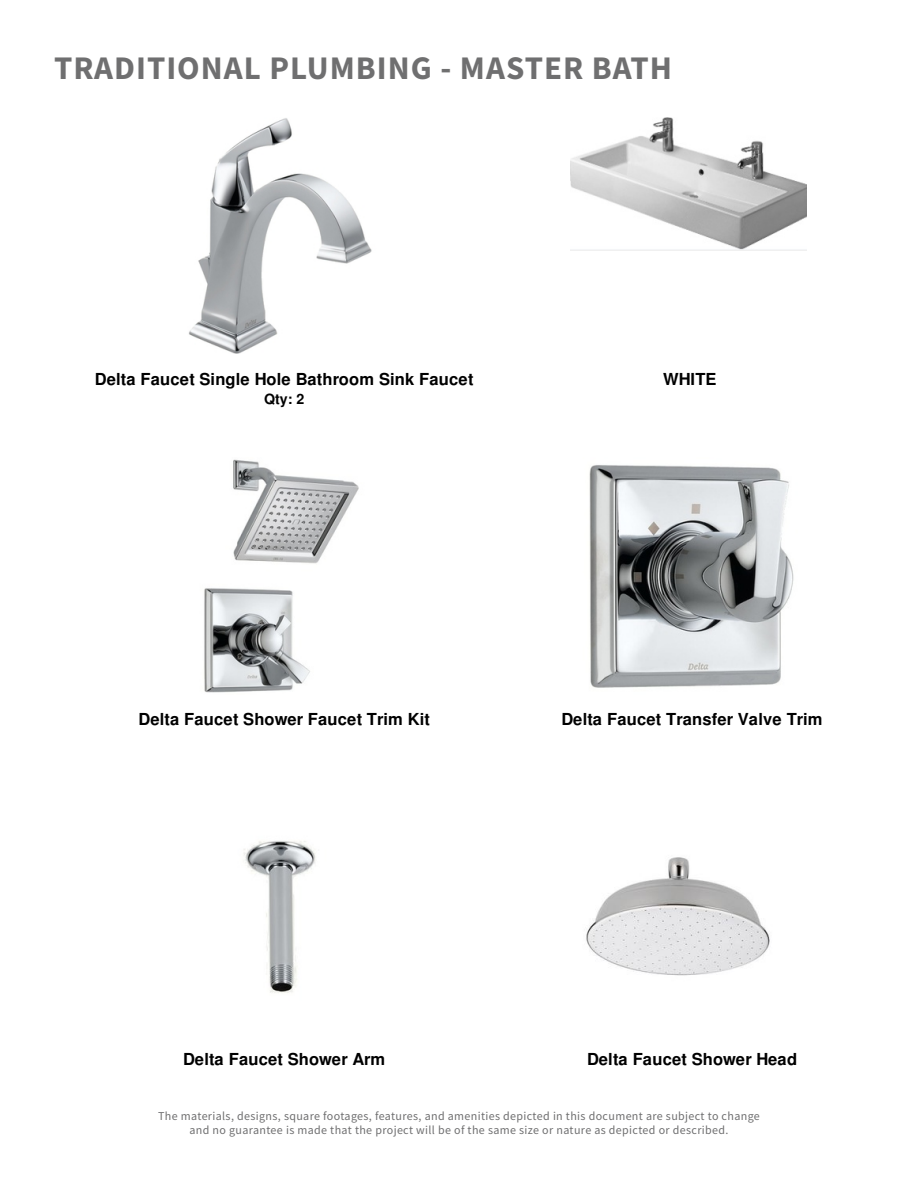
<style>
.page{position:relative;width:918px;height:1188px;background:#fff}
.page>*{position:absolute;margin:0;border:0;box-sizing:border-box;transform-origin:0 0}
.t1{font:700 33px "Source Sans Pro";letter-spacing:.03em;color:#6f6f70}
.t2{font:700 16.5px "Nimbus San L";letter-spacing:.01em;color:#000}
.t3{font:700 14.1px "Nimbus San L";color:#000}
.t4{font:12px/14.4px "Source Sans Pro";letter-spacing:.03em;color:#6f6f70;text-align:center}
</style>
<div class="page">
<img style="left:189px;top:118px;width:183px;height:236px">
<img style="left:570px;top:118px;width:236px;height:133px">
<img style="left:204px;top:459px;width:155px;height:234px">
<img style="left:589px;top:465px;width:205px;height:223px">
<img style="left:243px;top:841px;width:73px;height:152px">
<img style="left:586px;top:857px;width:184px;height:119px">
<p class="t1" style="left:54px;top:45px;width:619px">TRADITIONAL PLUMBING - MASTER BATH</p>
<p class="t2" style="left:95px;top:372px;width:380px">Delta Faucet Single Hole Bathroom Sink Faucet</p>
<p class="t3" style="left:264px;top:393px;width:42px">Qty: 2</p>
<p class="t2" style="left:663px;top:372px;width:55px">WHITE</p>
<p class="t2" style="left:139px;top:713px;width:293px">Delta Faucet Shower Faucet Trim Kit</p>
<p class="t2" style="left:561px;top:713px;width:263px">Delta Faucet Transfer Valve Trim</p>
<p class="t2" style="left:183px;top:1053px;width:204px">Delta Faucet Shower Arm</p>
<p class="t2" style="left:587px;top:1053px;width:212px">Delta Faucet Shower Head</p>
<p class="t4" style="left:158px;top:1108px;width:603px">The materials, designs, square footages, features, and amenities depicted in this document are subject to change and no guarantee is made that the project will be of the same size or nature as depicted or described.</p>
</div>
